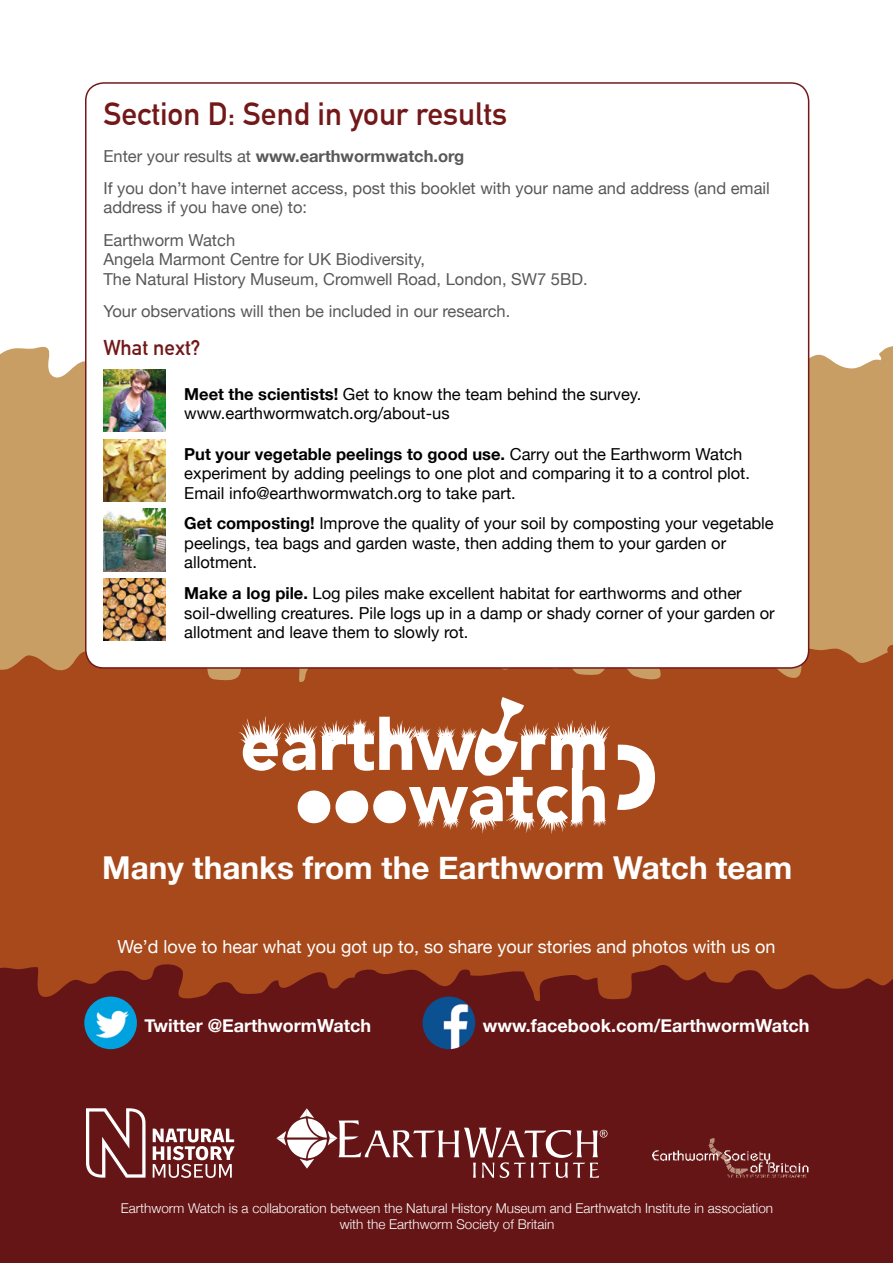
<style>
.page{position:relative;width:893px;height:1263px;background:#fff}
.page>*{position:absolute;margin:0;border:0;box-sizing:border-box;transform-origin:0 0}
.t1{font:700 31.5px "Helvetica Neue";color:#fff}
.t2{font:700 31.5px "DIN Alternate";color:#731819}
.t3{font:700 21px "DIN Alternate";color:#731819}
.t4{font:18px "Helvetica Neue";color:#fff}
.t5{font:700 18px "Helvetica Neue";color:#fff}
.t6{font:16.5px/19.5px "Helvetica Neue";color:#000}
.t7{font:16.5px/32.2px "Helvetica Neue";color:#58585a}
.t8{font:300 13.5px/16.5px "Helvetica Neue";color:#fff;text-align:center}
.s1{font-weight:700}
</style>
<div class="page">
<div style="left:0;top:342px;width:893px;height:299px;background:#c99e64"></div>
<div style="left:0;top:641px;width:893px;height:321px;background:#a7491a"></div>
<svg style="left:0;top:962px;width:893px;height:301px;background:#6a1816"></svg>
<img style="left:84px;top:996px;width:53px;height:53px;border-radius:26px">
<img style="left:423px;top:996px;width:52px;height:53px;border-radius:26px">
<svg style="left:86px;top:1108px;width:149px;height:70px"></svg>
<svg style="left:276px;top:1108px;width:331px;height:70px;background:#7f3c3d"></svg>
<div style="left:86px;top:83px;width:723px;height:585px;background:#fff;border-radius:18px"></div>
<img style="left:104px;top:369px;width:62px;height:63px">
<img style="left:104px;top:439px;width:62px;height:62px">
<img style="left:104px;top:509px;width:62px;height:62px">
<img style="left:104px;top:579px;width:62px;height:62px">
<svg style="left:617px;top:744px;width:38px;height:66px"></svg>
<svg style="left:238px;top:697px;width:372px;height:137px"></svg>
<img style="left:649px;top:1134px;width:169px;height:54px">
<h1 class="t2" style="left:104px;top:90px;width:405px">Section D: Send in your results</h1>
<p class="t7" style="left:104px;top:141px;width:668px">Enter your results at <span class="s1">www.earthwormwatch.org<br></span>If you don’t have internet access, post this booklet with your name and address (and email</p>
<p class="t7" style="left:104px;top:192px;width:205px">address if you have one) to:<br>Earthworm Watch</p>
<p class="t7" style="left:104px;top:250px;width:486px;line-height:19.5px">Angela Marmont Centre for UK Biodiversity,<br>The Natural History Museum, Cromwell Road, London, SW7 5BD.</p>
<p class="t7" style="left:104px;top:296px;width:408px">Your observations will then be included in our research.</p>
<p class="t3" style="left:104px;top:331px;width:99px">What next?</p>
<p class="t6" style="left:184px;top:385px;width:459px"><span class="s1">Meet the scientists!</span> Get to know the team behind the survey. www.earthwormwatch.org/about-us</p>
<p class="t6" style="left:184px;top:445px;width:567px"><span class="s1">Put your vegetable peelings to good use.</span> Carry out the Earthworm Watch experiment by adding peelings to one plot and comparing it to a control plot.<br>Email info@earthwormwatch.org to take part.</p>
<p class="t6" style="left:184px;top:515px;width:591px"><span class="s1">Get composting!</span> Improve the quality of your soil by composting your vegetable peelings, tea bags and garden waste, then adding them to your garden or allotment.</p>
<p class="t6" style="left:184px;top:584px;width:592px"><span class="s1">Make a log pile.</span> Log piles make excellent habitat for earthworms and other soil-dwelling creatures. Pile logs up in a damp or shady corner of your garden or allotment and leave them to slowly rot.</p>
<h1 class="t1" style="left:102px;top:843px;width:692px">Many thanks from the Earthworm Watch team</h1>
<p class="t4" style="left:117px;top:934px;width:660px">We’d love to hear what you got up to, so share your stories and photos with us on</p>
<p class="t5" style="left:144px;top:1011px;width:228px">Twitter @EarthwormWatch</p>
<p class="t5" style="left:483px;top:1011px;width:328px">www.facebook.com/EarthwormWatch</p>
<p class="t8" style="left:121px;top:1199px;width:654px">Earthworm Watch is a collaboration between the Natural History Museum and Earthwatch Institute in association with the Earthworm Society of Britain</p>
</div>
